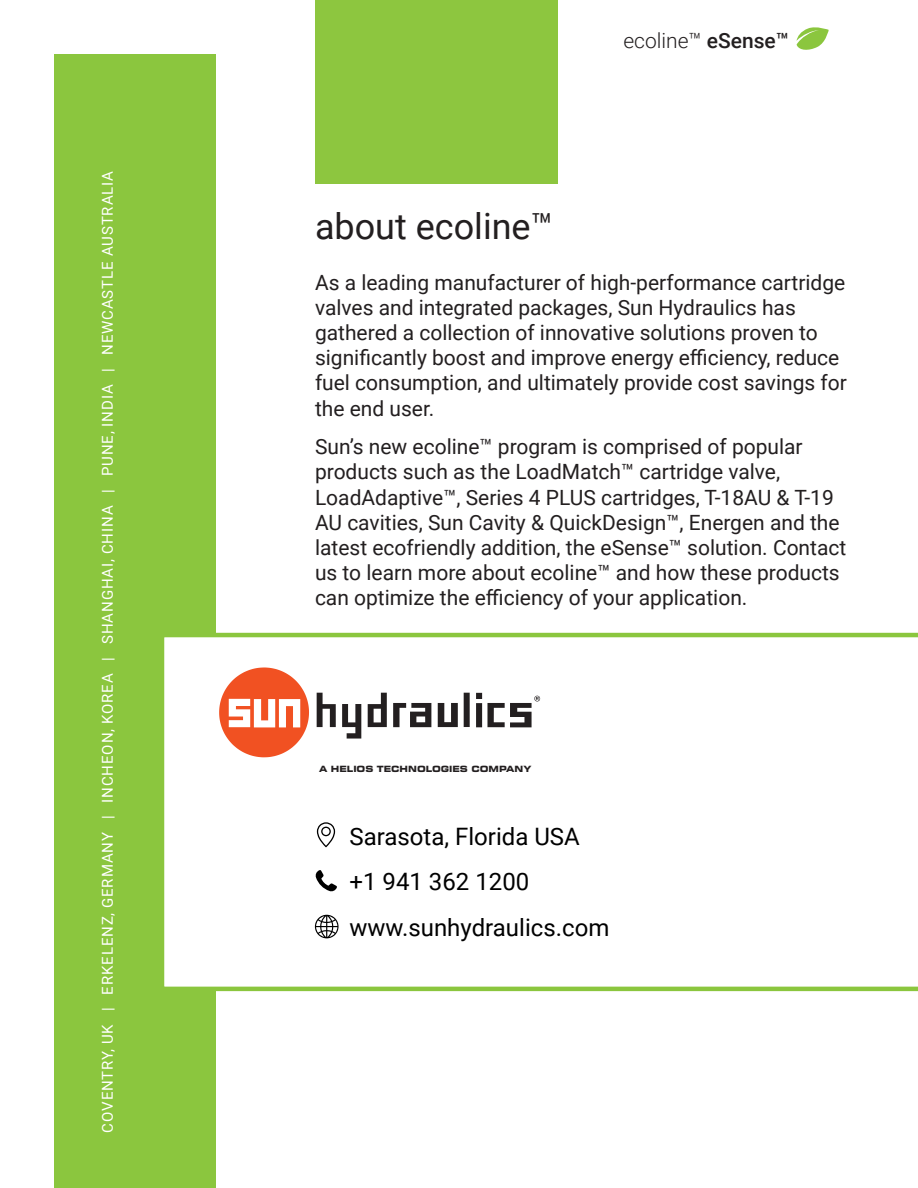
<style>
.page{position:relative;width:918px;height:1188px;background:#fff}
.page>*{position:absolute;margin:0;border:0;box-sizing:border-box;transform-origin:0 0}
.t1{font:36px "Roboto";color:#231f20}
.t2{font:24px "Roboto";color:#000}
.t3{font:21px/25.2px "Roboto";color:#231f20}
.t4{font:300 21px "Roboto";color:#231f20}
.t5{font:15px "Roboto";letter-spacing:.06em;color:#fff}
.t6{font:9.15px "Eurostile Unicase LT Pro";color:#231f20;scale:.86 1}
.s1{font-weight:500}
</style>
<div class="page">
<div style="left:54px;top:54px;width:162px;height:1134px;background:#8bc63e"></div>
<svg style="left:164px;top:633px;width:754px;height:358px"></svg>
<div style="left:315px;top:0;width:243px;height:184px;background:#8dc63f"></div>
<svg style="left:219px;top:667px;width:90px;height:90px"></svg>
<svg style="left:317px;top:693px;width:19px;height:34px"></svg>
<svg style="left:342px;top:704px;width:19px;height:35px"></svg>
<svg style="left:368px;top:693px;width:19px;height:34px"></svg>
<svg style="left:393px;top:703px;width:38px;height:24px"></svg>
<svg style="left:438px;top:703px;width:20px;height:24px"></svg>
<div style="left:464px;top:693px;width:6px;height:34px;background:#231f20"></div>
<svg style="left:476px;top:693px;width:64px;height:34px"></svg>
<svg style="left:315px;top:870px;width:22px;height:22px"></svg>
<svg style="left:317px;top:822px;width:18px;height:25px"></svg>
<svg style="left:315px;top:915px;width:24px;height:23px"></svg>
<svg style="left:796px;top:27px;width:33px;height:23px"></svg>
<p class="t5" style="left:97px;top:1133px;width:963px;rotate:-90deg">COVENTRY, UK | ERKELENZ, GERMANY | INCHEON, KOREA | SHANGHAI, CHINA | PUNE, INDIA | NEWCASTLE AUSTRALIA</p>
<p class="t4" style="left:623px;top:25px;width:167px">ecoline™ <span class="s1">eSense™</span></p>
<p class="t1" style="left:315px;top:201px;width:240px">about ecoline™</p>
<p class="t3" style="left:315px;top:269px;width:533px">As a leading manufacturer of high-performance cartridge valves and integrated packages, Sun Hydraulics has gathered a collection of innovative solutions proven to significantly boost and improve energy efficiency, reduce fuel consumption, and ultimately provide cost savings for the end user.</p>
<p class="t3" style="left:315px;top:433px;width:533px">Sun’s new ecoline™ program is comprised of popular products such as the LoadMatch™ cartridge valve, LoadAdaptive™, Series 4 PLUS cartridges, T-18AU &amp; T-19<br>AU cavities, Sun Cavity &amp; QuickDesign™, Energen and the latest ecofriendly addition, the eSense™ solution. Contact us to learn more about ecoline™ and how these products can optimize the efficiency of your application.</p>
<p class="t6" style="left:319px;top:763px;width:248px">A HELIOS TECHNOLOGIES COMPANY</p>
<p class="t2" style="left:350px;top:819px;width:232px">Sarasota, Florida USA</p>
<p class="t2" style="left:350px;top:865px;width:181px">+1 941 362 1200</p>
<p class="t2" style="left:350px;top:910px;width:261px">www.sunhydraulics.com</p>
</div>
